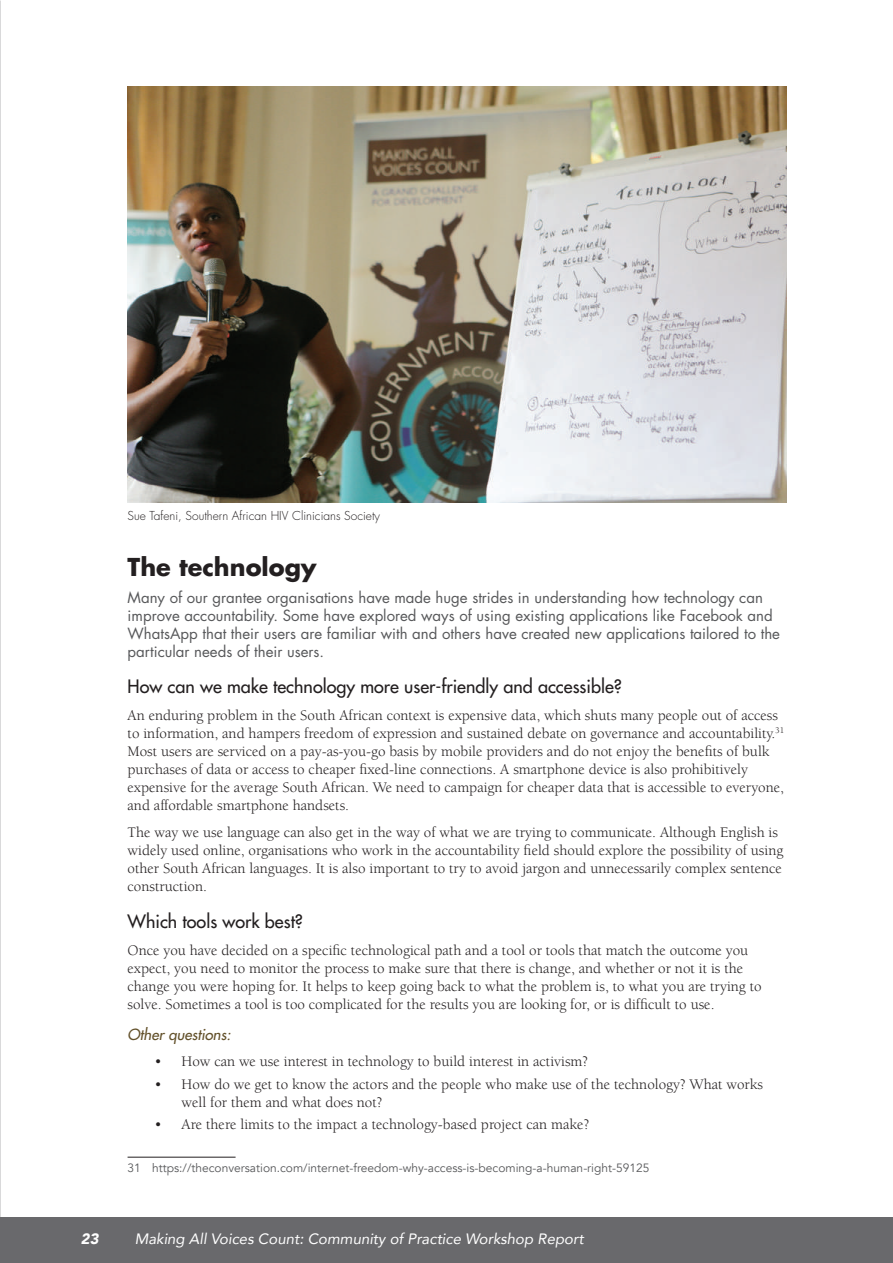
<style>
.page{position:relative;width:893px;height:1263px;background:#fff}
.page>*{position:absolute;margin:0;border:0;box-sizing:border-box;transform-origin:0 0}
.t1{font:700 24px "Futura";color:#231f20}
.t2{font:18px "Futura";color:#231f20}
.t3{font:15px/18px "Berkeley";color:#231f20}
.t4{font:15px/18px "Futura";color:#57585a}
.t5{font:italic 15px "Avenir";color:#fff}
.t6{font:italic 15px "Futura";color:#63512b}
.t7{font:italic 900 15px "Avenir";color:#fff}
.t8{font:12px "Avenir";color:#57585a}
.t9{font:300 12px "Futura";color:#231f20}
</style>
<div class="page">
<div style="left:0;top:1217px;width:893px;height:46px;background:#69696c"></div>
<hr style="left:128px;top:1157px;width:108px;height:1px;background:#231f20">
<img style="left:128px;top:86px;width:658px;height:417px">
<p class="t9" style="left:128px;top:507px;width:254px">Sue Tafeni, Southern African HIV Clinicians Society</p>
<h1 class="t1" style="left:128px;top:550px;width:191px">The technology</h1>
<p class="t4" style="left:128px;top:588px;width:654px">Many of our grantee organisations have made huge strides in understanding how technology can improve accountability. Some have explored ways of using existing applications like Facebook and WhatsApp that their users are familiar with and others have created new applications tailored to the particular needs of their users.</p>
<p class="t2" style="left:128px;top:675px;width:496px">How can we make technology more user-friendly and accessible?</p>
<p class="t3" style="left:128px;top:707px;width:658px">An enduring problem in the South African context is expensive data, which shuts many people out of access to information, and hampers freedom of expression and sustained debate on governance and accountability.<sup>31<br></sup>Most users are serviced on a pay-as-you-go basis by mobile providers and do not enjoy the benefits of bulk purchases of data or access to cheaper fixed-line connections. A smartphone device is also prohibitively expensive for the average South African. We need to campaign for cheaper data that is accessible to everyone, and affordable smartphone handsets.</p>
<p class="t3" style="left:128px;top:824px;width:657px">The way we use language can also get in the way of what we are trying to communicate. Although English is widely used online, organisations who work in the accountability field should explore the possibility of using other South African languages. It is also important to try to avoid jargon and unnecessarily complex sentence construction.</p>
<p class="t2" style="left:128px;top:909px;width:177px">Which tools work best?</p>
<p class="t3" style="left:128px;top:941px;width:636px">Once you have decided on a specific technological path and a tool or tools that match the outcome you expect, you need to monitor the process to make sure that there is change, and whether or not it is the change you were hoping for. It helps to keep going back to what the problem is, to what you are trying to solve. Sometimes a tool is too complicated for the results you are looking for, or is difficult to use.</p>
<p class="t6" style="left:128px;top:1024px;width:105px">Other questions:</p>
<p class="t3" style="left:155px;top:1053px;width:435px">• How can we use interest in technology to build interest in activism?</p>
<p class="t3" style="left:182px;top:1075px;width:583px;text-indent:-27px">• How do we get to know the actors and the people who make use of the technology? What works well for them and what does not?</p>
<p class="t3" style="left:155px;top:1115px;width:436px">• Are there limits to the impact a technology-based project can make?</p>
<p class="t8" style="left:128px;top:1160px;width:523px">31 https://theconversation.com/internet-freedom-why-access-is-becoming-a-human-right-59125</p>
<p class="t7" style="left:81px;top:1226px;width:19px">23</p>
<p class="t5" style="left:135px;top:1229px;width:450px">Making All Voices Count: Community of Practice Workshop Report</p>
</div>
